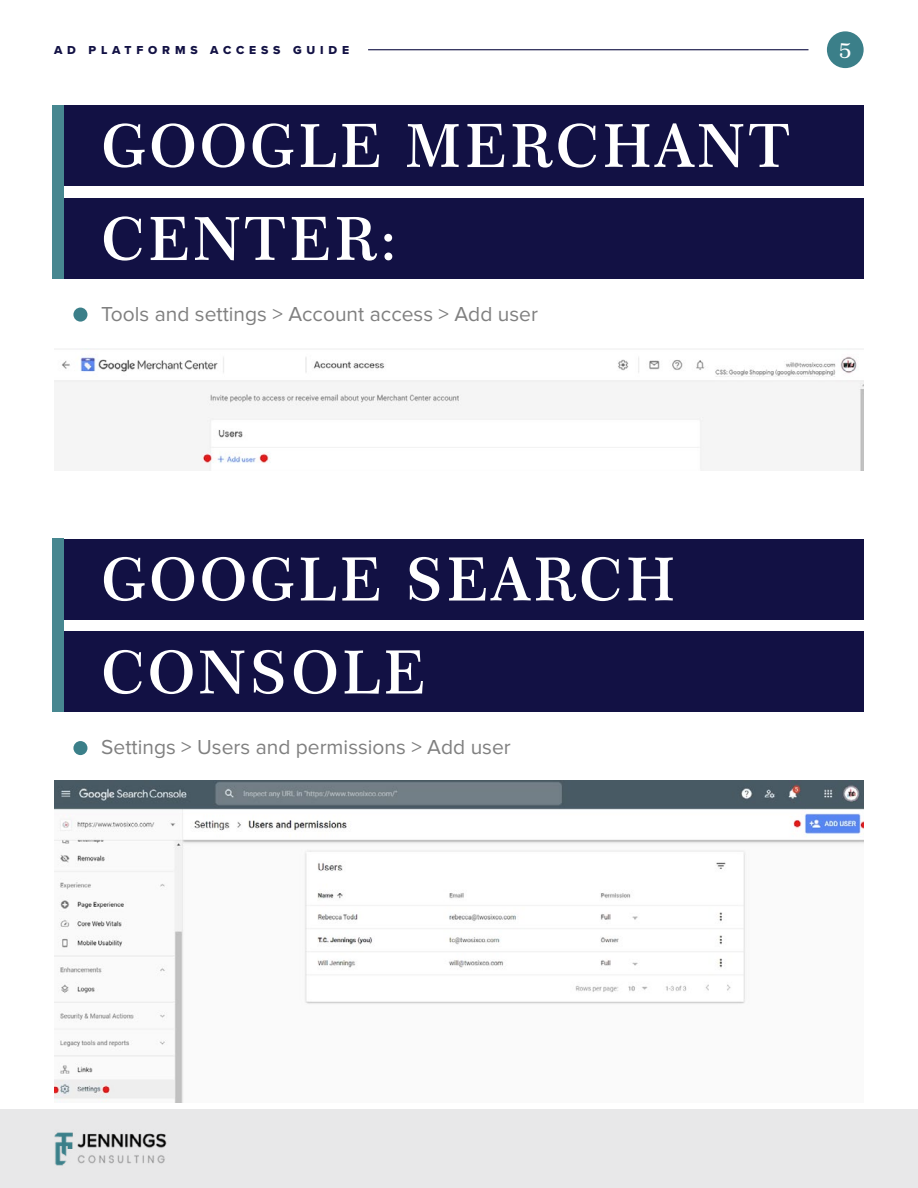
<style>
.page{position:relative;width:918px;height:1188px;background:#fff}
.page>*{position:absolute;margin:0;border:0;box-sizing:border-box;transform-origin:0 0}
.t1{font:600 60px/93px "Century 751 BT";letter-spacing:.05em;color:#fff}
.t2{font:21px "Proxima Nova";color:#808080}
.t3{font:600 21px "Century 751 BT";color:#fff}
.t4{font:12px "Proxima Nova Extrabld";letter-spacing:.4em;color:#121144}
</style>
<div class="page">
<div style="left:0;top:1110px;width:918px;height:78px;background:#e8e8e9"></div>
<div style="left:827px;top:31px;width:37px;height:37px;background:#3b7f89;border-radius:50%"></div>
<div style="left:54px;top:105px;width:810px;height:81px;background:#121144"></div>
<div style="left:54px;top:539px;width:810px;height:81px;background:#121144"></div>
<div style="left:54px;top:198px;width:810px;height:81px;background:#121144"></div>
<div style="left:54px;top:632px;width:810px;height:80px;background:#121144"></div>
<div style="left:52px;top:105px;width:12px;height:174px;background:#478790"></div>
<div style="left:52px;top:539px;width:12px;height:173px;background:#478790"></div>
<div style="left:73px;top:308px;width:14px;height:14px;background:#3b7f89;border-radius:50%"></div>
<div style="left:73px;top:741px;width:14px;height:14px;background:#3b7f89;border-radius:50%"></div>
<img style="left:54px;top:349px;width:810px;height:122px">
<img style="left:54px;top:781px;width:810px;height:322px">
<hr style="left:368px;top:49px;width:440px;height:1px;background:#121144">
<img style="left:54px;top:1132px;width:113px;height:34px">
<p class="t4" style="left:54px;top:41px;width:297px">AD PLATFORMS ACCESS GUIDE</p>
<h1 class="t1" style="left:101px;top:99px;width:690px">GOOGLE MERCHANT<br>CENTER:</h1>
<p class="t2" style="left:101px;top:304px;width:438px">Tools and settings &gt; Account access &gt; Add user</p>
<p class="t3" style="left:839px;top:37px;width:14px">5</p>
<h1 class="t1" style="left:101px;top:532px;width:576px">GOOGLE SEARCH<br>CONSOLE</h1>
<p class="t2" style="left:101px;top:738px;width:411px">Settings &gt; Users and permissions &gt; Add user</p>
</div>
